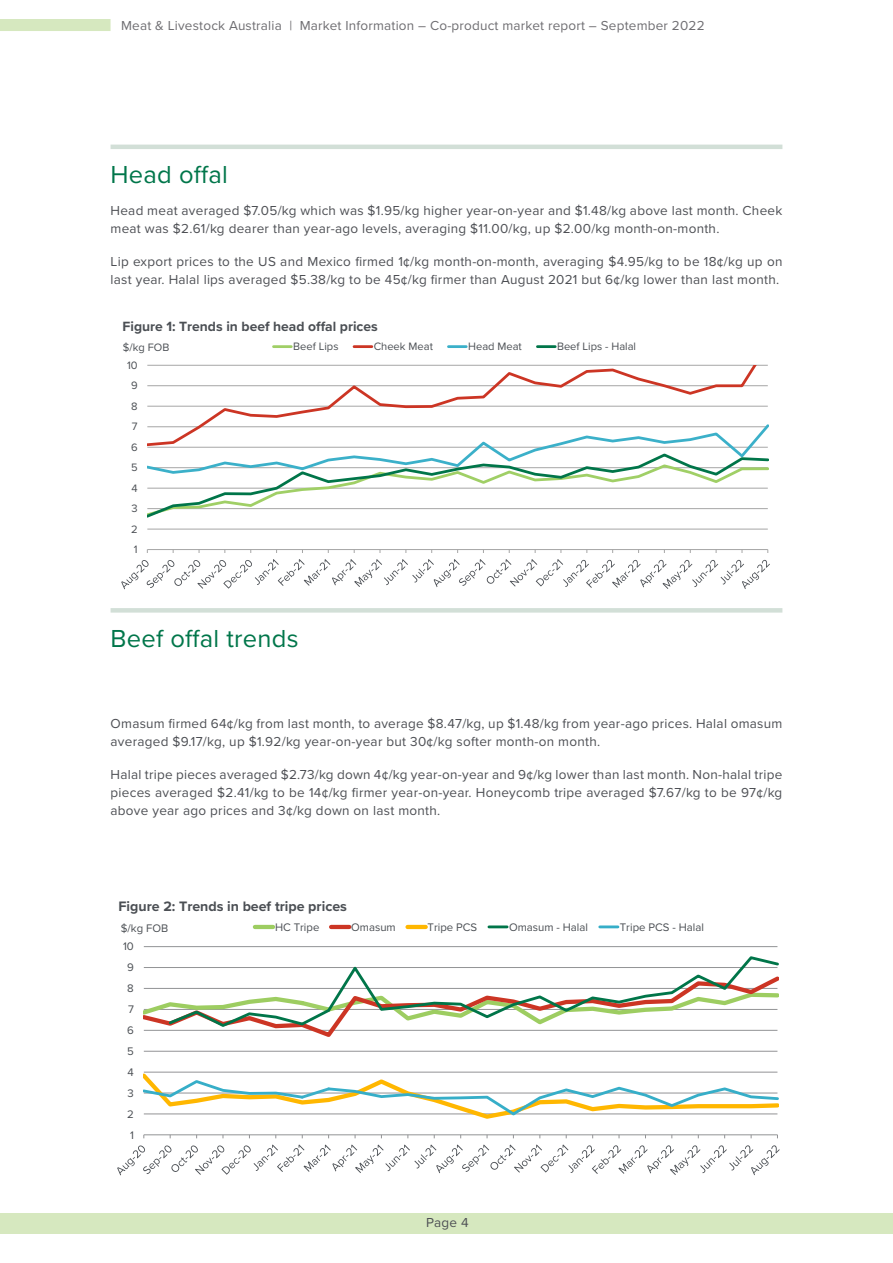
<style>
.page{position:relative;width:893px;height:1263px;background:#fff}
.page>*{position:absolute;margin:0;border:0;box-sizing:border-box;transform-origin:0 0}
.MLA_Sub_Heading{font:25.5px "Proxima Nova";letter-spacing:.01em;color:#00764a}
.t1{font:700 14.25px "Proxima Nova";color:#4b4f54}
.t2{font:700 13.95px "Proxima Nova";color:#4b4f54}
.MLA_Paragraph{font:13.5px/18px "Proxima Nova";letter-spacing:.02em;color:#4d4f54}
.t3{font:13.5px "Proxima Nova";letter-spacing:.015em;color:#6e6d71}
.t4{font:11.4px "Proxima Nova";color:#4b4f54}
.t5{font:11.1px "Proxima Nova";color:#4b4f54}
</style>
<div class="page">
<div style="left:0;top:19px;width:111px;height:12px;background:#d6e8bf"></div>
<div style="left:0;top:1213px;width:893px;height:21px;background:#d6e8bf"></div>
<hr style="left:111px;top:145px;width:671px;height:4px;background:#d2dfd7">
<div style="left:111px;top:608px;width:671px;height:5px;background:#d2dfd7"></div>
<hr style="left:144px;top:1051px;width:633px;height:1px;background:#929395">
<hr style="left:144px;top:967px;width:633px;height:1px;background:#929395">
<hr style="left:144px;top:946px;width:633px;height:1px;background:#929395">
<hr style="left:144px;top:1134px;width:633px;height:1px;background:#929395">
<svg style="left:144px;top:988px;width:634px;height:49px"></svg>
<svg style="left:167px;top:956px;width:611px;height:73px"></svg>
<svg style="left:144px;top:1071px;width:634px;height:48px"></svg>
<svg style="left:117px;top:1144px;width:663px;height:31px"></svg>
<hr style="left:255px;top:925px;width:18px;height:4px;background:#9dcd61">
<hr style="left:331px;top:925px;width:18px;height:4px;background:#cc3524">
<hr style="left:408px;top:925px;width:18px;height:4px;background:#ffb700">
<hr style="left:489px;top:925px;width:18px;height:3px;background:#007549">
<hr style="left:600px;top:925px;width:18px;height:3px;background:#36aec8">
<hr style="left:147px;top:529px;width:621px;height:1px;background:#a6a6a6">
<hr style="left:147px;top:549px;width:621px;height:1px;background:#a6a6a6">
<svg style="left:147px;top:365px;width:621px;height:57px"></svg>
<svg style="left:147px;top:422px;width:621px;height:96px"></svg>
<svg style="left:121px;top:559px;width:649px;height:30px"></svg>
<hr style="left:273px;top:345px;width:18px;height:3px;background:#a0cf66">
<hr style="left:354px;top:345px;width:18px;height:3px;background:#cc3524">
<hr style="left:448px;top:345px;width:18px;height:3px;background:#3bb0c9">
<hr style="left:537px;top:345px;width:18px;height:3px;background:#007549">
<p class="t3" style="left:121px;top:15px;width:585px">Meat &amp; Livestock Australia | Market Information – Co-product market report – September 2022</p>
<p class="MLA_Sub_Heading" style="left:111px;top:156px;width:119px">Head offal</p>
<p class="MLA_Paragraph" style="left:111px;top:201px;width:673px">Head meat averaged $7.05/kg which was $1.95/kg higher year-on-year and $1.48/kg above last month. Cheek meat was $2.61/kg dearer than year-ago levels, averaging $11.00/kg, up $2.00/kg month-on-month.</p>
<p class="MLA_Paragraph" style="left:111px;top:252px;width:673px">Lip export prices to the US and Mexico firmed 1¢/kg month-on-month, averaging $4.95/kg to be 18¢/kg up on last year. Halal lips averaged $5.38/kg to be 45¢/kg firmer than August 2021 but 6¢/kg lower than last month.</p>
<p class="t2" style="left:123px;top:316px;width:257px">Figure 1: Trends in beef head offal prices</p>
<p class="t5" style="left:293px;top:338px;width:47px">Beef Lips</p>
<p class="t5" style="left:374px;top:338px;width:61px">Cheek Meat</p>
<p class="t5" style="left:468px;top:338px;width:55px">Head Meat</p>
<p class="t5" style="left:557px;top:338px;width:81px">Beef Lips - Halal</p>
<p class="t5" style="left:123px;top:339px;width:48px">$/kg FOB</p>
<p class="t5" style="left:127px;top:357px;width:12px">10</p>
<p class="t5" style="left:131px;top:377px;width:8px">9</p>
<p class="t5" style="left:131px;top:398px;width:8px">8</p>
<p class="t5" style="left:132px;top:418px;width:7px">7</p>
<p class="t5" style="left:131px;top:439px;width:8px">6</p>
<p class="t5" style="left:131px;top:459px;width:8px">5</p>
<p class="t5" style="left:131px;top:480px;width:8px">4</p>
<p class="t5" style="left:131px;top:500px;width:8px">3</p>
<p class="t5" style="left:131px;top:521px;width:8px">2</p>
<p class="t5" style="left:134px;top:541px;width:5px">1</p>
<p class="MLA_Sub_Heading" style="left:111px;top:619px;width:189px">Beef offal trends</p>
<p class="MLA_Paragraph" style="left:111px;top:714px;width:673px">Omasum firmed 64¢/kg from last month, to average $8.47/kg, up $1.48/kg from year-ago prices. Halal omasum averaged $9.17/kg, up $1.92/kg year-on-year but 30¢/kg softer month-on month.</p>
<p class="MLA_Paragraph" style="left:111px;top:765px;width:673px;text-align:justify">Halal tripe pieces averaged $2.73/kg down 4¢/kg year-on-year and 9¢/kg lower than last month. Non-halal tripe pieces averaged $2.41/kg to be 14¢/kg firmer year-on-year. Honeycomb tripe averaged $7.67/kg to be 97¢/kg above year ago prices and 3¢/kg down on last month.</p>
<p class="t1" style="left:119px;top:896px;width:230px">Figure 2: Trends in beef tripe prices</p>
<p class="t4" style="left:275px;top:918px;width:46px">HC Tripe</p>
<p class="t4" style="left:351px;top:918px;width:46px">Omasum</p>
<p class="t4" style="left:428px;top:918px;width:51px">Tripe PCS</p>
<p class="t4" style="left:509px;top:918px;width:80px">Omasum - Halal</p>
<p class="t4" style="left:620px;top:918px;width:86px">Tripe PCS - Halal</p>
<p class="t4" style="left:121px;top:920px;width:49px">$/kg FOB</p>
<p class="t4" style="left:123px;top:938px;width:12px">10</p>
<p class="t4" style="left:127px;top:959px;width:8px">9</p>
<p class="t4" style="left:127px;top:980px;width:8px">8</p>
<p class="t4" style="left:128px;top:1001px;width:7px">7</p>
<p class="t4" style="left:127px;top:1022px;width:8px">6</p>
<p class="t4" style="left:127px;top:1042px;width:8px">5</p>
<p class="t4" style="left:128px;top:1063px;width:8px">4</p>
<p class="t4" style="left:128px;top:1084px;width:8px">3</p>
<p class="t4" style="left:127px;top:1105px;width:8px">2</p>
<p class="t4" style="left:130px;top:1126px;width:5px">1</p>
<p class="MLA_Paragraph" style="left:426px;top:1213px;width:44px">Page 4</p>
</div>
